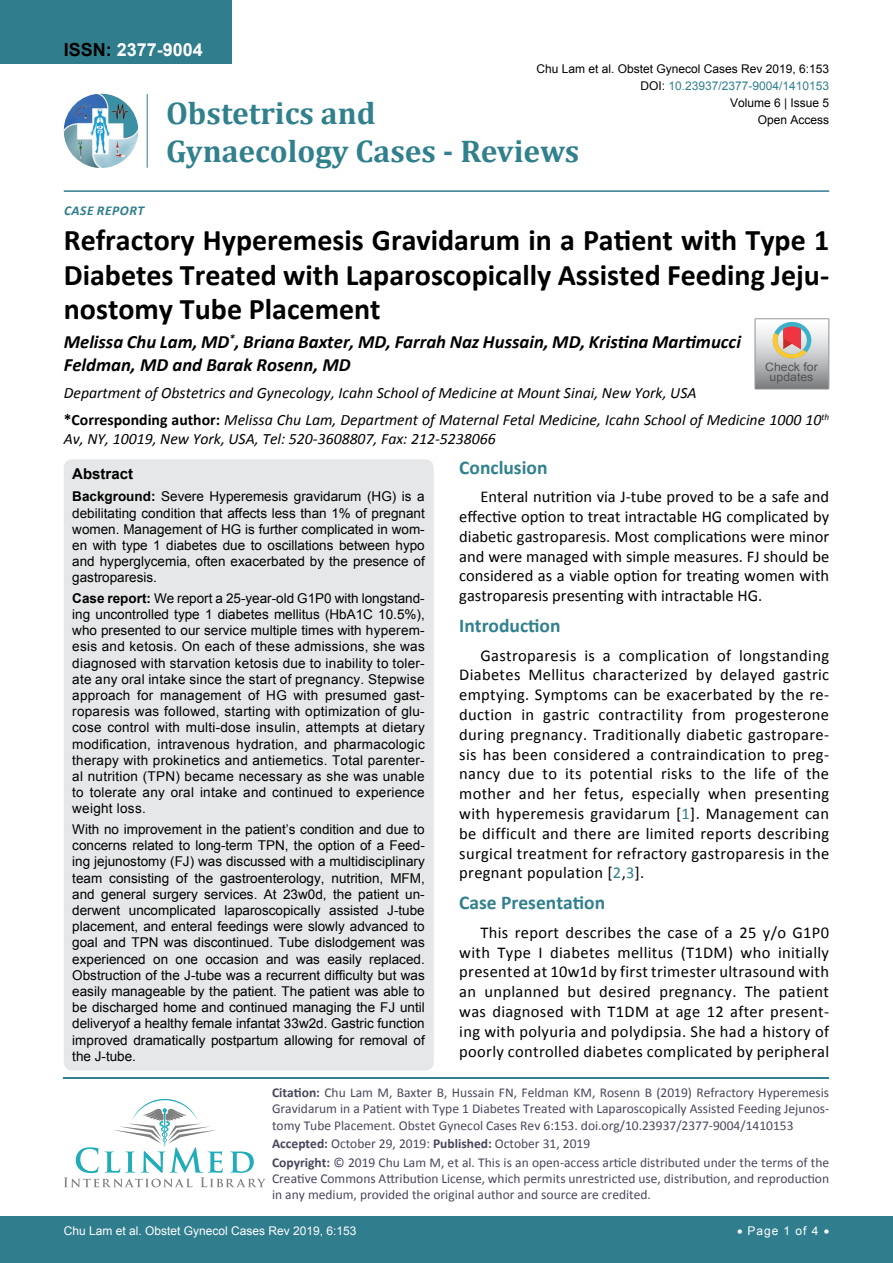
<style>
.page{position:relative;width:893px;height:1263px;background:#fff}
.page>*{position:absolute;margin:0;border:0;box-sizing:border-box;transform-origin:0 0}
.t1{font:700 31.5px/37.8px "Cambria";color:#30808d}
.t2{font:700 30px/34.5px "Calibri";color:#000;text-align:justify}
.t3{font:700 19.5px "Calibri";color:#30808d}
.t4{font:italic 700 18.75px/22.5px "Calibri";color:#000}
.t5{font:700 18px "Arial";color:#fff}
.t6{font:16.5px/19.8px "Calibri";letter-spacing:.02em;color:#000;text-align:justify}
.t7{font:italic 15.75px/18.9px "Calibri";color:#000}
.t8{font:700 15px "Arial";color:#000}
.t9{font:13.5px/16.2px "Arial";color:#000;text-align:justify}
.t10{font:13.5px/16.2px "Calibri";color:#47475c}
.t11{font:italic 700 13.5px "Calibri";letter-spacing:.04em;color:#307d8d}
.t12{font:12px "Arial";color:#000}
.t13{font:12px "Arial";color:#fff}
.t14{font:12px "Arial";color:#30808d}
.t15{font:11.7px/10.1px "Arial";color:#535353;text-align:center;scale:1.06 1}
.s1{color:#000}
.s2{font-weight:700;font-style:normal}
.s3{font-weight:700}
.s4{color:#30808d}
</style>
<div class="page">
<div style="left:0;top:0;width:231px;height:64px;background:#307d8d"></div>
<img style="left:64px;top:94px;width:74px;height:74px;border-radius:37px">
<hr style="left:147px;top:94px;width:1px;height:74px;background:#307d8d">
<hr style="left:64px;top:190px;width:765px;height:2px;background:#307d8d">
<div style="left:0;top:1217px;width:893px;height:46px;background:#307d8d"></div>
<hr style="left:64px;top:1077px;width:765px;height:1px;background:#30808d">
<svg style="left:64px;top:1099px;width:202px;height:88px"></svg>
<svg style="left:755px;top:319px;width:74px;height:70px;background:#bdb6b3"></svg>
<div style="left:64px;top:459px;width:370px;height:611px;background:#e6e7e8;border-radius:9px"></div>
<h3 class="t5" style="left:64px;top:38px;width:141px"><span class="s1">ISSN:</span> 2377-9004</h3>
<p class="t11" style="left:64px;top:202px;width:82px">Case Repor t</p>
<p class="t12" style="left:536px;top:60px;width:294px">Chu Lam et al. Obstet Gynecol Cases Rev 2019, 6:153</p>
<p class="t12" style="left:730px;top:95px;width:101px">Volume 6 | Issue 5</p>
<p class="t14" style="left:640px;top:78px;width:190px"><span class="s1">DOI:</span> 10.23937/2377-9004/1410153</p>
<h1 class="t1" style="left:166px;top:93px;width:415px">Obstetrics and<br>Gynaecology Cases - Reviews</h1>
<p class="t12" style="left:758px;top:112px;width:73px">Open Access</p>
<h2 class="t2" style="left:64px;top:223px;width:767px">Refractory Hyperemesis Gravidarum in a Patient with Type 1<br>Diabetes Treated with Laparoscopically Assisted Feeding Jeju&shy;nostomy Tube Placement</h2>
<h3 class="t4" style="left:64px;top:331px;width:679px">Melissa Chu Lam, MD<sup>*</sup>, Briana Baxter, MD, Farrah Naz Hussain, MD, Kristina Martimucci<br>Feldman, MD and Barak Rosenn, MD</h3>
<p class="t15" style="left:765px;top:362px;width:51px">Check for updates</p>
<p class="t7" style="left:64px;top:383px;width:634px">Department of Obstetrics and Gynecology, Icahn School of Medicine at Mount Sinai, New York, USA</p>
<p class="t7" style="left:64px;top:410px;width:767px"><span class="s2">*Corresponding author:</span> Melissa Chu Lam, Department of Maternal Fetal Medicine, Icahn School of Medicine 1000 10<sup>th<br></sup>Av, NY, 10019, New York, USA, Tel: 520-3608807, Fax: 212-5238066</p>
<p class="t8" style="left:72px;top:463px;width:62px">Abstract</p>
<p class="t9" style="left:72px;top:489px;width:354px"><span class="s3">Background:</span> Severe Hyperemesis gravidarum (HG) is a debilitating condition that affects less than 1% of pregnant women. Management of HG is further complicated in wom&shy;en with type 1 diabetes due to oscillations between hypo and hyperglycemia, often exacerbated by the presence of gastroparesis.</p>
<p class="t9" style="left:72px;top:590px;width:354px"><span class="s3">Case report:</span> We report a 25-year-old G1P0 with longstand&shy;ing uncontrolled type 1 diabetes mellitus (HbA1C 10.5%), who presented to our service multiple times with hyperem&shy;esis and ketosis. On each of these admissions, she was diagnosed with starvation ketosis due to inability to toler&shy;ate any oral intake since the start of pregnancy. Stepwise approach for management of HG with presumed gast&shy;roparesis was followed, starting with optimization of glu&shy;cose control with multi-dose insulin, attempts at dietary modification, intravenous hydration, and pharmacologic therapy with prokinetics and antiemetics. Total parenter&shy;al nutrition (TPN) became necessary as she was unable to tolerate any oral intake and continued to experience weight loss.</p>
<p class="t9" style="left:72px;top:821px;width:354px">With no improvement in the patient’s condition and due to concerns related to long-term TPN, the option of a Feed&shy;ing jejunostomy (FJ) was discussed with a multidisciplinary team consisting of the gastroenterology, nutrition, MFM, and general surgery services. At 23w0d, the patient un&shy;derwent uncomplicated laparoscopically assisted J-tube placement, and enteral feedings were slowly advanced to goal and TPN was discontinued. Tube dislodgement was experienced on one occasion and was easily replaced.<br>Obstruction of the J-tube was a recurrent difficulty but was easily manageable by the patient. The patient was able to be discharged home and continued managing the FJ until deliveryof a healthy female infantat 33w2d. Gastric function improved dramatically postpartum allowing for removal of the J-tube.</p>
<h3 class="t3" style="left:459px;top:455px;width:90px">Conclusion</h3>
<p class="t6" style="left:459px;top:487px;width:371px;text-indent:21px">Enteral nutrition via J-tube proved to be a safe and effective option to treat intractable HG complicated by diabetic gastroparesis. Most complications were minor and were managed with simple measures. FJ should be considered as a viable option for treating women with gastroparesis presenting with intractable HG.</p>
<h3 class="t3" style="left:459px;top:613px;width:103px">Introduction</h3>
<p class="t6" style="left:459px;top:645px;width:371px;text-indent:21px">Gastroparesis is a complication of longstanding Diabetes Mellitus characterized by delayed gastric emptying. Symptoms can be exacerbated by the re&shy;duction in gastric contractility from progesterone during pregnancy. Traditionally diabetic gastropare&shy;sis has been considered a contraindication to preg&shy;nancy due to its potential risks to the life of the mother and her fetus, especially when presenting with hyperemesis gravidarum [<span class="s4">1</span>]. Management can be difficult and there are limited reports describing surgical treatment for refractory gastroparesis in the pregnant population [<span class="s4">2</span>,<span class="s4">3</span>].</p>
<h3 class="t3" style="left:459px;top:890px;width:147px">Case Presentation</h3>
<p class="t6" style="left:459px;top:922px;width:371px;text-indent:21px">This report describes the case of a 25 y/o G1P0 with Type I diabetes mellitus (T1DM) who initially presented at 10w1d by first trimester ultrasound with an unplanned but desired pregnancy. The patient was diagnosed with T1DM at age 12 after present&shy;ing with polyuria and polydipsia. She had a history of poorly controlled diabetes complicated by peripheral</p>
<p class="t10" style="left:272px;top:1084px;width:559px;text-align:justify"><span class="s3">Citation:</span> Chu Lam M, Baxter B, Hussain FN, Feldman KM, Rosenn B (2019) Refractory Hyperemesis Gravidarum in a Patient with Type 1 Diabetes Treated with Laparoscopically Assisted Feeding Jejunos&shy;tomy Tube Placement. Obstet Gynecol Cases Rev 6:153. doi.org/10.23937/2377-9004/1410153</p>
<p class="t10" style="left:272px;top:1134px;width:559px;line-height:18.6px"><span class="s3">Accepted:</span> October 29, 2019: <span class="s3">Published:</span> October 31, 2019<br><span class="s3">Copyright:</span> © 2019 Chu Lam M, et al. This is an open-access article distributed under the terms of the</p>
<p class="t10" style="left:272px;top:1170px;width:559px">Creative Commons Attribution License, which permits unrestricted use, distribution, and reproduction in any medium, provided the original author and source are credited.</p>
<p class="t13" style="left:64px;top:1223px;width:294px">Chu Lam et al. Obstet Gynecol Cases Rev 2019, 6:153</p>
<p class="t13" style="left:737px;top:1223px;width:94px">• Page 1 of 4 •</p>
</div>
